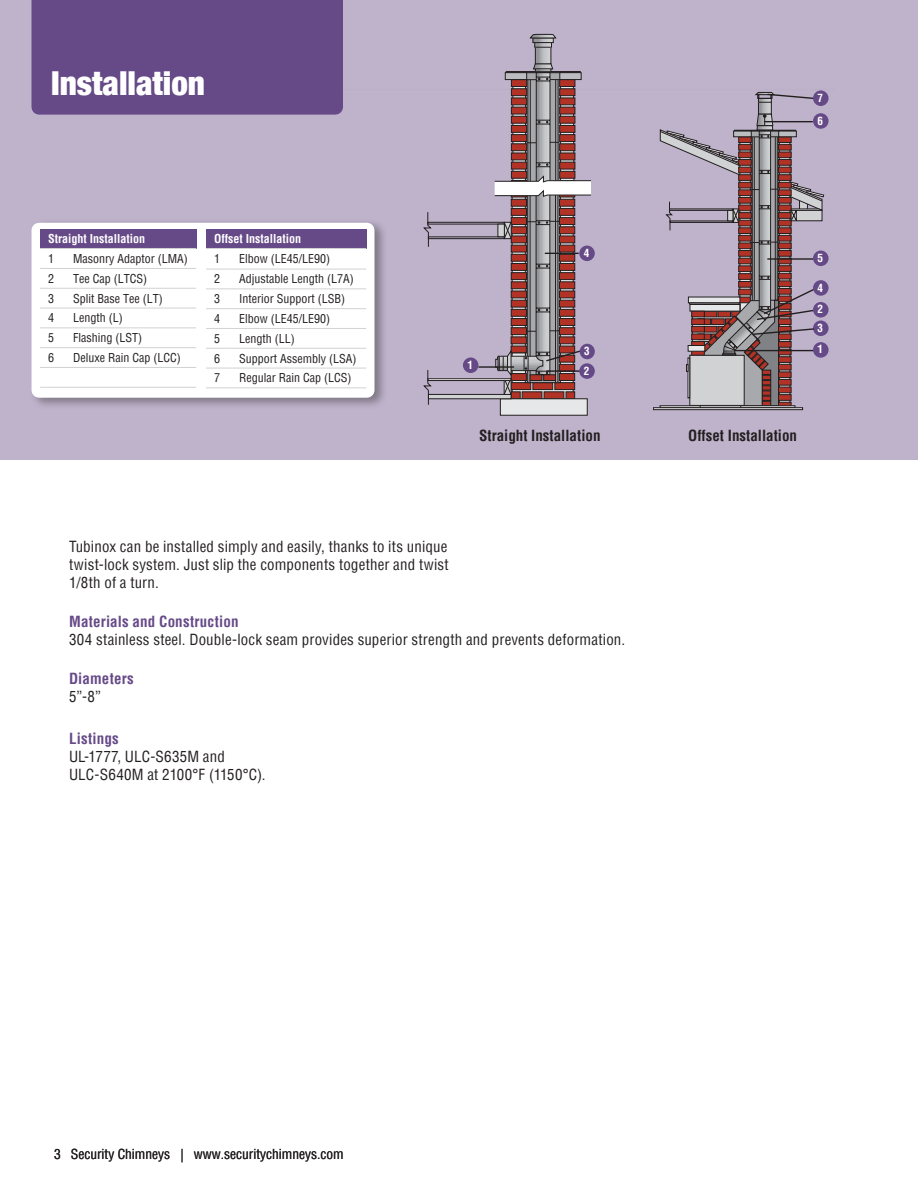
<style>
.page{position:relative;width:918px;height:1188px;background:#fff}
.page>*{position:absolute;margin:0;border:0;box-sizing:border-box;transform-origin:0 0}
.t1{font:900 condensed 33px "Helvetica Neue";color:#fff}
.t2{font:condensed 15px/18px "Helvetica";letter-spacing:.015em;color:#231f20;text-align:justify}
.t3{font:700 condensed 15px "Helvetica";letter-spacing:.01em;color:#664a88}
.t4{font:700 condensed 15px "Helvetica";color:#231f20}
.t5{font:condensed 13.5px "Helvetica";color:#231f20}
.t6{font:condensed 12px "Helvetica";color:#231f20}
.t7{font:700 condensed 12px "Helvetica";color:#fff}
.t8{font:700 condensed 11.1px/22.8px "Helvetica";color:#fff}
</style>
<div class="page">
<div style="left:0;top:0;width:918px;height:460px;background:#bbafc9"></div>
<div style="left:29px;top:218px;width:359px;height:191px;background:#231f20;opacity:.41"></div>
<div style="left:32px;top:223px;width:343px;height:175px;background:#fff"></div>
<div style="left:40px;top:229px;width:156px;height:19px;background:#664a88"></div>
<svg style="left:40px;top:248px;width:156px;height:140px"></svg>
<hr style="left:65px;top:387px;width:131px;height:1px;background:#d1d2d4">
<div style="left:206px;top:229px;width:160px;height:19px;background:#664a88"></div>
<svg style="left:206px;top:248px;width:160px;height:141px"></svg>
<hr style="left:231px;top:388px;width:135px;height:1px;background:#d1d2d4">
<div style="left:500px;top:398px;width:88px;height:18px;background:#e6e7e9;border:1px solid #231f20"></div>
<svg style="left:579px;top:363px;width:16px;height:16px"></svg>
<svg style="left:424px;top:33px;width:168px;height:372px"></svg>
<div style="left:580px;top:344px;width:15px;height:15px;background:#664a88;border-radius:50%"></div>
<hr style="left:545px;top:253px;width:33px;height:1px;background:#231f20">
<div style="left:579px;top:246px;width:16px;height:15px;background:#664a88;border-radius:50%"></div>
<div style="left:463px;top:357px;width:15px;height:16px;background:#664a88;border-radius:50%"></div>
<div style="left:653px;top:407px;width:150px;height:3px;background:#e6e7e9;border:1px solid #231f20"></div>
<svg style="left:813px;top:342px;width:16px;height:16px"></svg>
<svg style="left:813px;top:321px;width:16px;height:15px"></svg>
<svg style="left:813px;top:302px;width:16px;height:16px"></svg>
<svg style="left:813px;top:280px;width:16px;height:16px"></svg>
<svg style="left:813px;top:251px;width:16px;height:15px"></svg>
<svg style="left:660px;top:92px;width:164px;height:316px"></svg>
<div style="left:813px;top:90px;width:16px;height:16px;background:#664a88;border-radius:50%"></div>
<div style="left:813px;top:113px;width:16px;height:16px;background:#664a88;border-radius:50%"></div>
<div style="left:32px;top:0;width:311px;height:115px;background:#664a88"></div>
<h1 class="t1" style="left:51px;top:56px;width:156px">Installation</h1>
<p class="t7" style="left:48px;top:231px;width:99px">Straight Installation</p>
<p class="t6" style="left:48px;top:251px;width:7px">1</p>
<p class="t6" style="left:73px;top:251px;width:116px">Masonry Adaptor (LMA)</p>
<p class="t6" style="left:48px;top:271px;width:7px">2</p>
<p class="t6" style="left:73px;top:271px;width:75px">Tee Cap (LTCS)</p>
<p class="t6" style="left:48px;top:291px;width:7px">3</p>
<p class="t6" style="left:73px;top:291px;width:91px">Split Base Tee (LT)</p>
<p class="t6" style="left:48px;top:310px;width:7px">4</p>
<p class="t6" style="left:73px;top:310px;width:51px">Length (L)</p>
<p class="t6" style="left:48px;top:330px;width:7px">5</p>
<p class="t6" style="left:73px;top:330px;width:70px">Flashing (LST)</p>
<p class="t6" style="left:48px;top:350px;width:7px">6</p>
<p class="t6" style="left:73px;top:350px;width:109px">Deluxe Rain Cap (LCC)</p>
<p class="t7" style="left:214px;top:231px;width:89px">Offset Installation</p>
<p class="t6" style="left:214px;top:251px;width:7px">1</p>
<p class="t6" style="left:239px;top:251px;width:92px">Elbow (LE45/LE90)</p>
<p class="t6" style="left:214px;top:271px;width:7px">2</p>
<p class="t6" style="left:239px;top:271px;width:116px">Adjustable Length (L7A)</p>
<p class="t6" style="left:214px;top:291px;width:7px">3</p>
<p class="t6" style="left:239px;top:291px;width:107px">Interior Support (LSB)</p>
<p class="t6" style="left:214px;top:311px;width:7px">4</p>
<p class="t6" style="left:239px;top:311px;width:92px">Elbow (LE45/LE90)</p>
<p class="t6" style="left:214px;top:331px;width:7px">5</p>
<p class="t6" style="left:239px;top:331px;width:57px">Length (LL)</p>
<p class="t6" style="left:214px;top:351px;width:7px">6</p>
<p class="t6" style="left:239px;top:351px;width:119px">Support Assembly (LSA)</p>
<p class="t6" style="left:214px;top:370px;width:7px">7</p>
<p class="t6" style="left:239px;top:370px;width:114px">Regular Rain Cap (LCS)</p>
<p class="t8" style="left:584px;top:241px;width:7px">4</p>
<p class="t8" style="left:467px;top:353px;width:7px">1</p>
<p class="t8" style="left:584px;top:340px;width:7px">3</p>
<p class="t8" style="left:584px;top:359px;width:7px">2</p>
<p class="t4" style="left:479px;top:426px;width:123px">Straight Installation</p>
<p class="t2" style="left:69px;top:538px;width:381px">Tubinox can be installed simply and easily, thanks to its unique twist-lock system. Just slip the components together and twist 1/8th of a turn.</p>
<p class="t3" style="left:69px;top:612px;width:171px">Materials and Construction</p>
<p class="t2" style="left:69px;top:631px;width:558px">304 stainless steel. Double-lock seam provides superior strength and prevents deformation.</p>
<p class="t3" style="left:69px;top:669px;width:66px">Diameters</p>
<p class="t2" style="left:69px;top:688px;width:33px">5”-8”</p>
<p class="t3" style="left:69px;top:729px;width:51px">Listings</p>
<p class="t2" style="left:69px;top:748px;width:198px">UL-1777, ULC-S635M and<br>ULC-S640M at 2100°F (1150°C).</p>
<p class="t8" style="left:818px;top:86px;width:7px">7<br>6</p>
<p class="t8" style="left:818px;top:246px;width:7px">5</p>
<p class="t8" style="left:818px;top:276px;width:7px">4</p>
<p class="t8" style="left:818px;top:298px;width:7px">2</p>
<p class="t8" style="left:818px;top:316px;width:7px">3</p>
<p class="t8" style="left:818px;top:338px;width:7px">1</p>
<p class="t4" style="left:688px;top:426px;width:110px">Offset Installation</p>
<p class="t5" style="left:54px;top:1146px;width:291px">3 Security Chimneys | www.securitychimneys.com</p>
</div>
